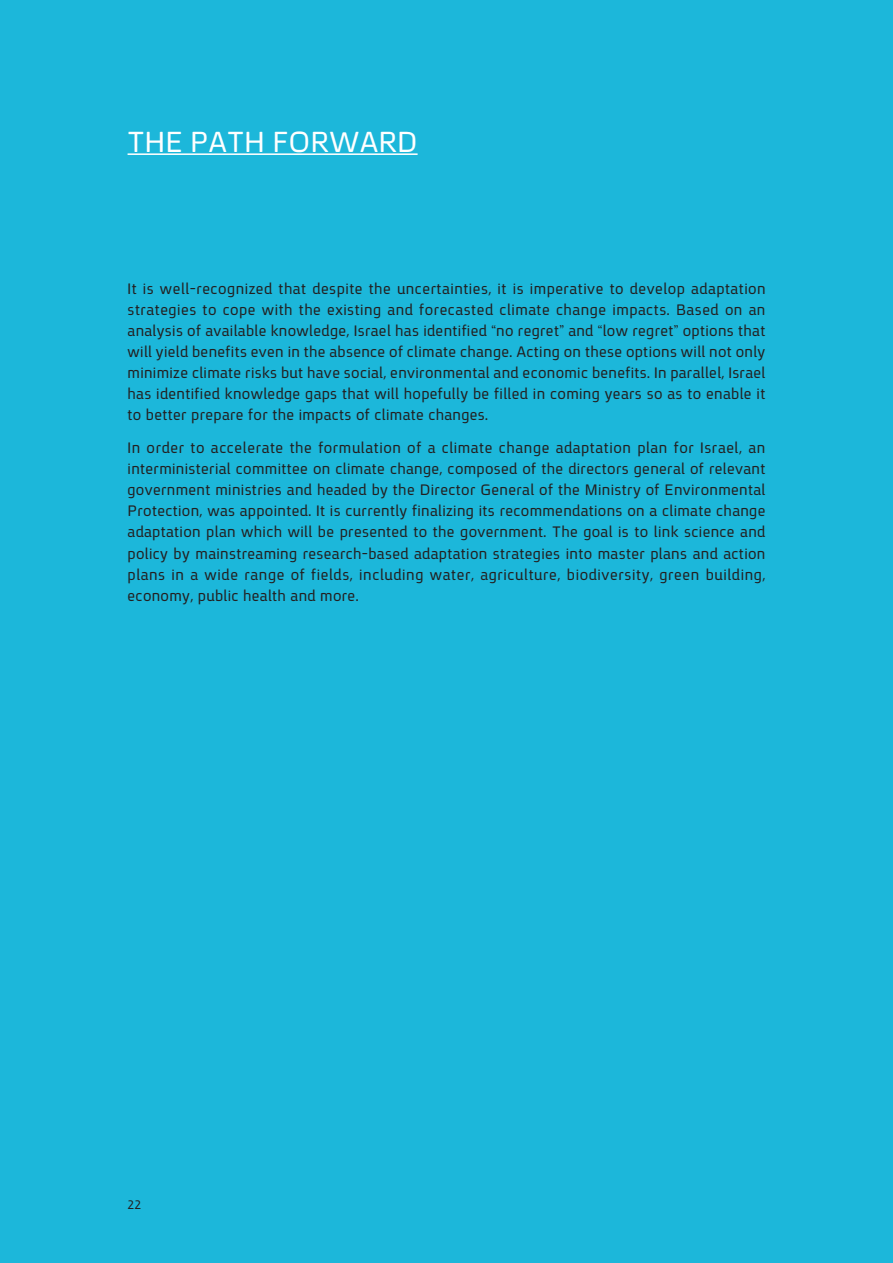
<style>
.page{position:relative;width:893px;height:1263px;background:#1cb7da}
.page>*{position:absolute;margin:0;border:0;box-sizing:border-box;transform-origin:0 0}
.t1{font:31.5px "En Spoiler";color:#fff}
.t2{font:16.5px/21px "En Spoiler";letter-spacing:.02em;color:#231f20;text-align:justify}
.t3{font:13.5px "En Spoiler";color:#231f20}
</style>
<div class="page">
<hr style="left:128px;top:153px;width:290px;height:2px;background:#fff">
<h1 class="t1" style="left:128px;top:123px;width:292px">THE PATH FORWARD</h1>
<p class="t2" style="left:128px;top:279px;width:640px">It is well-recognized that despite the uncertainties, it is imperative to develop adaptation strategies to cope with the existing and forecasted climate change impacts. Based on an analysis of available knowledge, Israel has identified “no regret” and “low regret” options that will yield benefits even in the absence of climate change. Acting on these options will not only minimize climate risks but have social, environmental and economic benefits. In parallel, Israel has identified knowledge gaps that will hopefully be filled in coming years so as to enable it to better prepare for the impacts of climate changes.</p>
<p class="t2" style="left:128px;top:439px;width:639px">In order to accelerate the formulation of a climate change adaptation plan for Israel, an interministerial committee on climate change, composed of the directors general of relevant government ministries and headed by the Director General of the Ministry of Environmental Protection, was appointed. It is currently finalizing its recommendations on a climate change adaptation plan which will be presented to the government. The goal is to link science and policy by mainstreaming research-based adaptation strategies into master plans and action plans in a wide range of fields, including water, agriculture, biodiversity, green building, economy, public health and more.</p>
<p class="t3" style="left:128px;top:1196px;width:15px">22</p>
</div>
